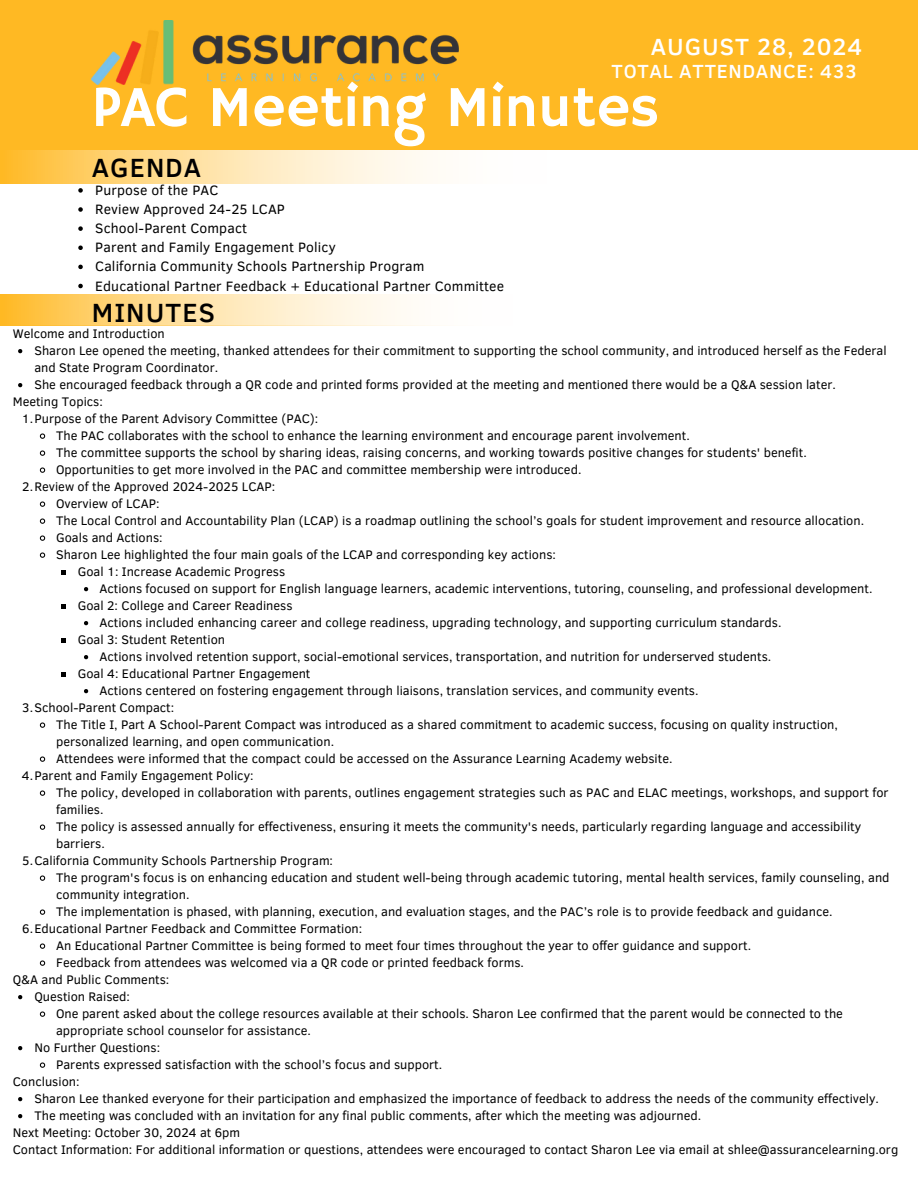
<style>
.page{position:relative;width:918px;height:1188px;background:#fff}
.page>*{position:absolute;margin:0;border:0;box-sizing:border-box;transform-origin:0 0}
.t1{font:58.2px "Hammersmith One";color:#fff}
.t2{font:500 27px "Clear Sans";letter-spacing:.04em;color:#000}
.t3{font:500 24px "Clear Sans";letter-spacing:.04em;color:#fff}
.t4{font:500 19.5px "Clear Sans";letter-spacing:.04em;color:#fff}
.t5{font:13.95px "Clear Sans";letter-spacing:.01em;color:#000}
.t6{font:12.75px/17px "Clear Sans";color:#000}
</style>
<div class="page">
<div style="left:0;top:0;width:918px;height:150px;background:#ffb923"></div>
<svg style="left:0;top:150px;width:433px;height:33px;background:#ffe0a1"></svg>
<svg style="left:0;top:295px;width:407px;height:30px;background:#ffe0a1"></svg>
<img style="left:92px;top:20px;width:367px;height:64px">
<svg style="left:78px;top:188px;width:5px;height:5px"></svg>
<svg style="left:78px;top:207px;width:5px;height:5px"></svg>
<svg style="left:78px;top:226px;width:5px;height:5px"></svg>
<svg style="left:78px;top:246px;width:5px;height:4px"></svg>
<svg style="left:78px;top:265px;width:5px;height:4px"></svg>
<svg style="left:78px;top:284px;width:5px;height:4px"></svg>
<svg style="left:18px;top:349px;width:4px;height:4px"></svg>
<svg style="left:18px;top:383px;width:4px;height:4px"></svg>
<svg style="left:39px;top:433px;width:7px;height:6px"></svg>
<svg style="left:39px;top:450px;width:7px;height:6px"></svg>
<svg style="left:39px;top:467px;width:7px;height:6px"></svg>
<svg style="left:39px;top:501px;width:7px;height:6px"></svg>
<svg style="left:39px;top:518px;width:7px;height:6px"></svg>
<svg style="left:39px;top:535px;width:7px;height:6px"></svg>
<svg style="left:39px;top:552px;width:7px;height:6px"></svg>
<svg style="left:62px;top:570px;width:4px;height:4px"></svg>
<svg style="left:84px;top:587px;width:4px;height:4px"></svg>
<svg style="left:62px;top:604px;width:4px;height:4px"></svg>
<svg style="left:84px;top:621px;width:4px;height:4px"></svg>
<svg style="left:62px;top:638px;width:4px;height:4px"></svg>
<svg style="left:84px;top:655px;width:4px;height:4px"></svg>
<svg style="left:62px;top:672px;width:4px;height:4px"></svg>
<svg style="left:84px;top:689px;width:4px;height:4px"></svg>
<svg style="left:39px;top:722px;width:7px;height:6px"></svg>
<svg style="left:39px;top:756px;width:7px;height:6px"></svg>
<svg style="left:39px;top:790px;width:7px;height:6px"></svg>
<svg style="left:39px;top:824px;width:7px;height:6px"></svg>
<svg style="left:39px;top:875px;width:7px;height:6px"></svg>
<svg style="left:39px;top:909px;width:7px;height:6px"></svg>
<svg style="left:39px;top:943px;width:7px;height:6px"></svg>
<svg style="left:39px;top:960px;width:7px;height:6px"></svg>
<svg style="left:18px;top:995px;width:4px;height:4px"></svg>
<svg style="left:39px;top:1011px;width:7px;height:6px"></svg>
<svg style="left:18px;top:1046px;width:4px;height:4px"></svg>
<svg style="left:39px;top:1062px;width:7px;height:6px"></svg>
<svg style="left:18px;top:1097px;width:4px;height:4px"></svg>
<svg style="left:18px;top:1114px;width:4px;height:4px"></svg>
<p class="t3" style="left:651px;top:29px;width:213px">AUGUST 28, 2024</p>
<p class="t4" style="left:612px;top:57px;width:247px">TOTAL ATTENDANCE: 433</p>
<p class="t1" style="left:92px;top:74px;width:569px">PAC Meeting Minutes</p>
<p class="t2" style="left:92px;top:148px;width:111px">AGENDA</p>
<h1 class="t5" style="left:95px;top:180px;width:125px">Purpose of the PAC</h1>
<p class="t5" style="left:95px;top:199px;width:191px">Review Approved 24-25 LCAP</p>
<h2 class="t5" style="left:95px;top:218px;width:153px">School-Parent Compact</h2>
<p class="t5" style="left:95px;top:237px;width:242px">Parent and Family Engagement Policy</p>
<p class="t5" style="left:95px;top:256px;width:331px">California Community Schools Partnership Program</p>
<p class="t5" style="left:95px;top:275px;width:410px">Educational Partner Feedback + Educational Partner Committee</p>
<p class="t6" style="left:13px;top:325px;width:153px">Welcome and Introduction</p>
<p class="t6" style="left:34px;top:342px;width:854px">Sharon Lee opened the meeting, thanked attendees for their commitment to supporting the school community, and introduced herself as the Federal and State Program Coordinator.</p>
<p class="t6" style="left:34px;top:376px;width:803px">She encouraged feedback through a QR code and printed forms provided at the meeting and mentioned there would be a Q&amp;A session later.</p>
<p class="t6" style="left:13px;top:393px;width:92px">Meeting Topics:</p>
<h2 class="t6" style="left:22px;top:410px;width:298px">1.Purpose of the Parent Advisory Committee (PAC):</h2>
<p class="t6" style="left:56px;top:427px;width:635px">The PAC collaborates with the school to enhance the learning environment and encourage parent involvement.</p>
<p class="t6" style="left:56px;top:444px;width:752px">The committee supports the school by sharing ideas, raising concerns, and working towards positive changes for students' benefit.</p>
<p class="t6" style="left:56px;top:461px;width:527px">Opportunities to get more involved in the PAC and committee membership were introduced.</p>
<p class="t6" style="left:22px;top:478px;width:255px">2.Review of the Approved 2024-2025 LCAP:</p>
<p class="t6" style="left:56px;top:495px;width:105px">Overview of LCAP:</p>
<p class="t6" style="left:56px;top:512px;width:810px">The Local Control and Accountability Plan (LCAP) is a roadmap outlining the school’s goals for student improvement and resource allocation.</p>
<p class="t6" style="left:56px;top:529px;width:108px">Goals and Actions:</p>
<p class="t6" style="left:56px;top:546px;width:501px">Sharon Lee highlighted the four main goals of the LCAP and corresponding key actions:</p>
<p class="t6" style="left:78px;top:563px;width:209px">Goal 1: Increase Academic Progress</p>
<p class="t6" style="left:99px;top:580px;width:774px">Actions focused on support for English language learners, academic interventions, tutoring, counseling, and professional development.</p>
<p class="t6" style="left:78px;top:597px;width:216px">Goal 2: College and Career Readiness</p>
<p class="t6" style="left:99px;top:614px;width:683px">Actions included enhancing career and college readiness, upgrading technology, and supporting curriculum standards.</p>
<p class="t6" style="left:78px;top:631px;width:149px">Goal 3: Student Retention</p>
<p class="t6" style="left:99px;top:648px;width:673px">Actions involved retention support, social-emotional services, transportation, and nutrition for underserved students.</p>
<p class="t6" style="left:78px;top:665px;width:234px">Goal 4: Educational Partner Engagement</p>
<p class="t6" style="left:99px;top:682px;width:601px">Actions centered on fostering engagement through liaisons, translation services, and community events.</p>
<p class="t6" style="left:22px;top:699px;width:153px">3.School-Parent Compact:</p>
<p class="t6" style="left:56px;top:716px;width:783px">The Title I, Part A School-Parent Compact was introduced as a shared commitment to academic success, focusing on quality instruction, personalized learning, and open communication.</p>
<p class="t6" style="left:56px;top:750px;width:618px">Attendees were informed that the compact could be accessed on the Assurance Learning Academy website.</p>
<p class="t6" style="left:22px;top:767px;width:233px">4.Parent and Family Engagement Policy:</p>
<p class="t6" style="left:56px;top:784px;width:834px">The policy, developed in collaboration with parents, outlines engagement strategies such as PAC and ELAC meetings, workshops, and support for families.</p>
<p class="t6" style="left:56px;top:818px;width:807px">The policy is assessed annually for effectiveness, ensuring it meets the community's needs, particularly regarding language and accessibility barriers.</p>
<p class="t6" style="left:22px;top:852px;width:312px">5.California Community Schools Partnership Program:</p>
<p class="t6" style="left:56px;top:869px;width:835px">The program's focus is on enhancing education and student well-being through academic tutoring, mental health services, family counseling, and community integration.</p>
<p class="t6" style="left:56px;top:903px;width:778px">The implementation is phased, with planning, execution, and evaluation stages, and the PAC’s role is to provide feedback and guidance.</p>
<p class="t6" style="left:22px;top:920px;width:341px">6.Educational Partner Feedback and Committee Formation:</p>
<p class="t6" style="left:56px;top:937px;width:697px">An Educational Partner Committee is being formed to meet four times throughout the year to offer guidance and support.</p>
<p class="t6" style="left:56px;top:954px;width:469px">Feedback from attendees was welcomed via a QR code or printed feedback forms.</p>
<p class="t6" style="left:13px;top:971px;width:158px">Q&amp;A and Public Comments:</p>
<p class="t6" style="left:34px;top:988px;width:97px">Question Raised:</p>
<p class="t6" style="left:56px;top:1005px;width:788px">One parent asked about the college resources available at their schools. Sharon Lee confirmed that the parent would be connected to the appropriate school counselor for assistance.</p>
<p class="t6" style="left:34px;top:1039px;width:127px">No Further Questions:</p>
<p class="t6" style="left:56px;top:1056px;width:388px">Parents expressed satisfaction with the school’s focus and support.</p>
<p class="t6" style="left:13px;top:1073px;width:68px">Conclusion:</p>
<p class="t6" style="left:34px;top:1090px;width:846px">Sharon Lee thanked everyone for their participation and emphasized the importance of feedback to address the needs of the community effectively.</p>
<p class="t6" style="left:34px;top:1107px;width:668px">The meeting was concluded with an invitation for any final public comments, after which the meeting was adjourned.</p>
<p class="t6" style="left:13px;top:1124px;width:229px">Next Meeting: October 30, 2024 at 6pm</p>
<p class="t6" style="left:13px;top:1141px;width:887px">Contact Information: For additional information or questions, attendees were encouraged to contact Sharon Lee via email at shlee@assurancelearning.org</p>
<h3 class="t2" style="left:92px;top:292px;width:125px">MINUTES</h3>
</div>
